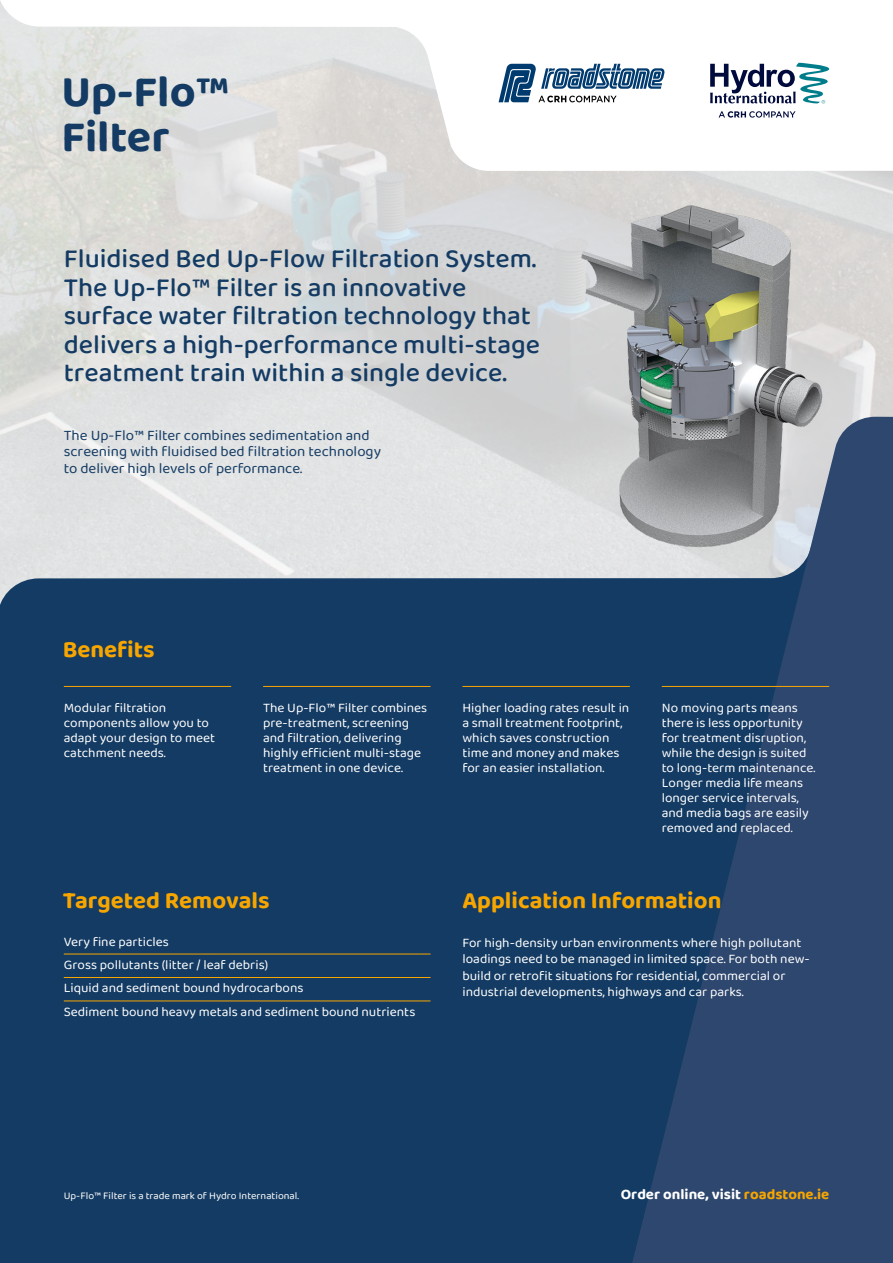
<style>
.page{position:relative;width:893px;height:1263px;background:#fff}
.page>*{position:absolute;margin:0;border:0;box-sizing:border-box;transform-origin:0 0}
.t1{font:700 45px/45px "Baloo Bhaijaan 2";color:#143b63}
.t2{font:500 27px/28.5px "Baloo Bhaijaan 2";color:#143b63}
.t3{font:700 24px "Baloo Bhaijaan 2";color:#f7a600}
.t4{font:15px/16.5px "Baloo Bhaijaan 2";color:#143b63}
.t5{font:700 15px "Baloo Bhaijaan 2";color:#fff}
.t6{font:13.5px/15px "Baloo Bhaijaan 2";color:#fff}
.t7{font:10.5px "Baloo Bhaijaan 2";color:#fff}
.s1{color:#f7a600}
</style>
<div class="page">
<div style="left:0;top:547px;width:632px;height:716px;background:#143b63"></div>
<svg style="left:632px;top:417px;width:261px;height:846px;background:#29466d"></svg>
<img style="left:573px;top:196px;width:253px;height:362px">
<hr style="left:64px;top:954px;width:367px;height:1px;background:#f7a600">
<hr style="left:64px;top:977px;width:367px;height:1px;background:#f7a600">
<hr style="left:64px;top:1000px;width:367px;height:1px;background:#f7a600">
<hr style="left:64px;top:686px;width:167px;height:1px;background:#f7a600">
<hr style="left:263px;top:686px;width:168px;height:1px;background:#f7a600">
<hr style="left:462px;top:686px;width:168px;height:1px;background:#f7a600">
<hr style="left:662px;top:686px;width:167px;height:1px;background:#f7a600">
<svg style="left:0;top:0;width:893px;height:171px"></svg>
<svg style="left:710px;top:63px;width:120px;height:41px"></svg>
<svg style="left:499px;top:64px;width:166px;height:38px"></svg>
<svg style="left:719px;top:111px;width:76px;height:7px"></svg>
<h1 class="t1" style="left:62px;top:68px;width:169px">Up-Flo™<br>Filter</h1>
<h2 class="t2" style="left:64px;top:244px;width:478px">Fluidised Bed Up-Flow Filtration System.<br>The Up-Flo™ Filter is an innovative surface water filtration technology that delivers a high-performance multi-stage treatment train within a single device.</h2>
<p class="t4" style="left:64px;top:426px;width:319px">The Up-Flo™ Filter combines sedimentation and screening with fluidised bed filtration technology to deliver high levels of performance.</p>
<h3 class="t3" style="left:63px;top:634px;width:94px">Benefits</h3>
<p class="t6" style="left:64px;top:700px;width:153px">Modular filtration components allow you to adapt your design to meet catchment needs.</p>
<p class="t6" style="left:263px;top:700px;width:166px">The Up-Flo™ Filter combines pre-treatment, screening and filtration, delivering highly efficient multi-stage treatment in one device.</p>
<p class="t6" style="left:462px;top:700px;width:168px">Higher loading rates result in a small treatment footprint, which saves construction time and money and makes for an easier installation.</p>
<p class="t6" style="left:662px;top:700px;width:155px">No moving parts means there is less opportunity for treatment disruption, while the design is suited to long-term maintenance.<br>Longer media life means longer service intervals, and media bags are easily removed and replaced.</p>
<h3 class="t3" style="left:63px;top:886px;width:208px">Targeted Removals</h3>
<h3 class="t3" style="left:462px;top:886px;width:261px">Application Information</h3>
<p class="t6" style="left:64px;top:929px;width:353px;line-height:23.4px">Very fine particles<br>Gross pollutants (litter / leaf debris)<br>Liquid and sediment bound hydrocarbons<br>Sediment bound heavy metals and sediment bound nutrients</p>
<p class="t6" style="left:462px;top:934px;width:349px;line-height:16.5px">For high-density urban environments where high pollutant loadings need to be managed in limited space. For both new&shy;build or retrofit situations for residential, commercial or industrial developments, highways and car parks.</p>
<p class="t7" style="left:64px;top:1189px;width:237px">Up-Flo™ Filter is a trade mark of Hydro International.</p>
<p class="t5" style="left:621px;top:1185px;width:210px">Order online, visit <span class="s1">roadstone.ie</span></p>
</div>
